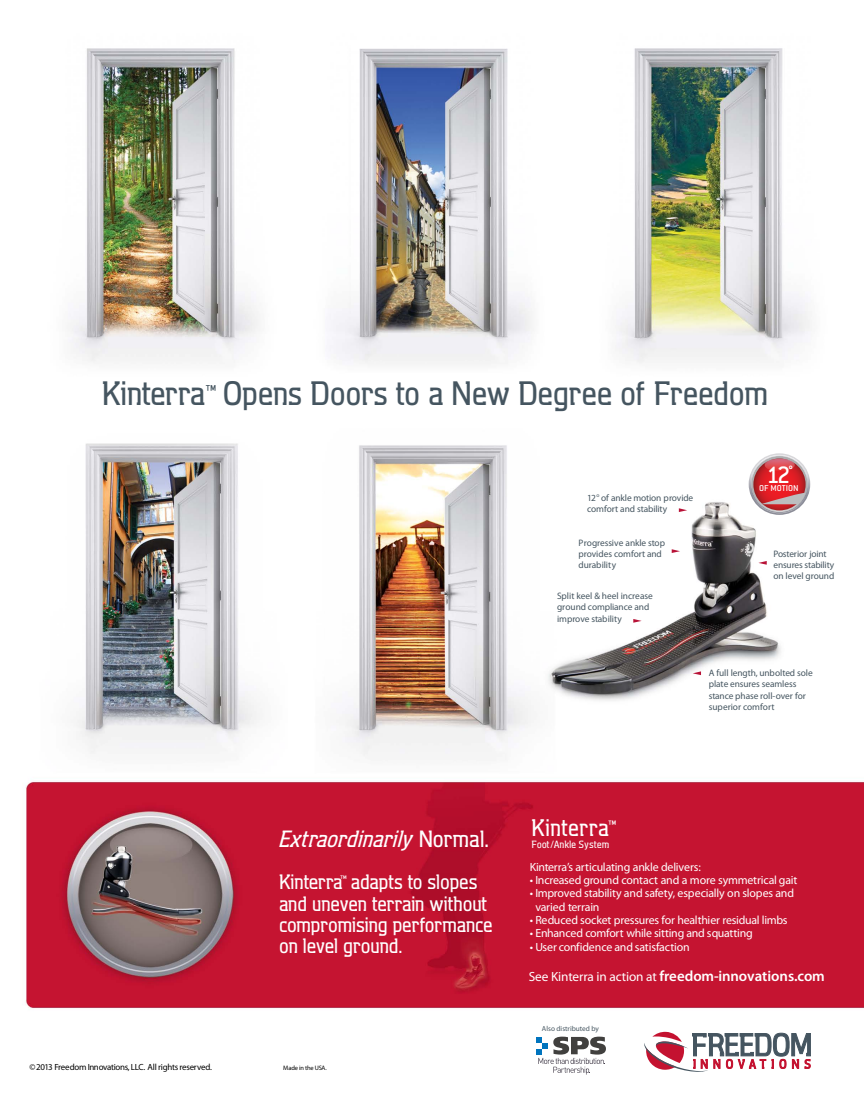
<style>
.page{position:relative;width:864px;height:1107px;background:#fff}
.page>*{position:absolute;margin:0;border:0;box-sizing:border-box;transform-origin:0 0}
.t1{font:500 34.65px "Aquarius";letter-spacing:.02em;color:#455560}
.t2{font:500 25.95px "Conduit ITC";color:#fff}
.t3{font:500 24.6px "Aquarius";letter-spacing:.045em;color:#fff}
.t4{font:italic 500 24.15px "Aquarius";color:#fff}
.t5{font:500 21.3px/21.3px "Aquarius";letter-spacing:.025em;color:#fff}
.t6{font:600 14.85px "Myriad Pro";letter-spacing:-.01em;color:#fff}
.t7{font:11.85px/13.4px "Myriad Pro";letter-spacing:-.015em;color:#fff}
.t8{font:500 10.8px "Aquarius";letter-spacing:.04em;color:#fff}
.t9{font:9.45px/11.2px "Myriad Pro";letter-spacing:-.005em;color:#455560}
.t10{font:500 9.3px "Conduit ITC";color:#fff;scale:1.06 1}
.t11{font:8.85px "Myriad Pro";letter-spacing:-.03em;color:#000}
.t12{font:7.2px "Myriad Pro";color:#455560}
.t13{font:6.45px "Myriad Pro";letter-spacing:-.02em;color:#000}
.s1{font-style:normal}
.s2{font-weight:400;font-size:13.35px}
</style>
<div class="page">
<div style="left:830px;top:781px;width:34px;height:227px;background:#c51431"></div>
<img style="left:25px;top:48px;width:838px;height:989px">
<svg style="left:679px;top:508px;width:8px;height:4px"></svg>
<svg style="left:672px;top:549px;width:8px;height:4px"></svg>
<svg style="left:633px;top:619px;width:9px;height:4px"></svg>
<svg style="left:758px;top:561px;width:9px;height:4px"></svg>
<svg style="left:693px;top:671px;width:8px;height:4px"></svg>
<svg style="left:749px;top:453px;width:61px;height:62px"></svg>
<svg style="left:643px;top:1032px;width:168px;height:40px"></svg>
<svg style="left:536px;top:1037px;width:70px;height:38px"></svg>
<h1 class="t1" style="left:103px;top:375px;width:666px">Kinterra<sup>™</sup> Opens Doors to a New Degree of Freedom</h1>
<p class="t9" style="left:587px;top:492px;width:108px">12<sup>o</sup> of ankle motion provide comfort and stability</p>
<p class="t9" style="left:579px;top:537px;width:88px">Progressive ankle stop provides comfort and durability</p>
<p class="t9" style="left:557px;top:590px;width:97px">Split keel &amp; heel increase ground compliance and improve stability</p>
<h2 class="t2" style="left:766px;top:460px;width:28px">12<sup>°</sup></h2>
<p class="t10" style="left:759px;top:483px;width:39px">OF MOTION</p>
<p class="t9" style="left:773px;top:548px;width:62px">Posterior joint ensures stability on level ground</p>
<p class="t9" style="left:709px;top:667px;width:106px">A full length, unbolted sole plate ensures seamless stance phase roll-over for superior comfort</p>
<h3 class="t4" style="left:278px;top:826px;width:212px">Extraordinarily <span class="s1">N o r m a l .</span></h3>
<h3 class="t5" style="left:279px;top:872px;width:215px">Kinterra<sup>™</sup> adapts to slopes and uneven terrain without compromising performance on level ground.</h3>
<p class="t11" style="left:30px;top:1061px;width:184px">© 2013 Freedom Innovations, LLC. All rights reserved.</p>
<p class="t13" style="left:283px;top:1064px;width:45px">Made in the USA.</p>
<h3 class="t3" style="left:532px;top:814px;width:86px">Kinterra <sup>™</sup></h3>
<p class="t8" style="left:532px;top:839px;width:79px">Foot/Ankle System</p>
<p class="t7" style="left:530px;top:860px;width:173px">Kinterra’s articulating ankle delivers:</p>
<p class="t7" style="left:530px;top:873px;width:269px">• Increased ground contact and a more symmetrical gait</p>
<p class="t7" style="left:535px;top:887px;width:260px;text-indent:-6px">• Improved stability and safety, especially on slopes and varied terrain</p>
<p class="t7" style="left:530px;top:913px;width:259px">• Reduced socket pressures for healthier residual limbs</p>
<p class="t7" style="left:530px;top:926px;width:224px">• Enhanced comfort while sitting and squatting</p>
<p class="t7" style="left:530px;top:940px;width:161px">• User confidence and satisfaction</p>
<h3 class="t6" style="left:529px;top:967px;width:298px"><span class="s2">See Kinterra in action at</span> freedom-innovations.com</h3>
<p class="t12" style="left:542px;top:1024px;width:59px">Also distributed by</p>
</div>
